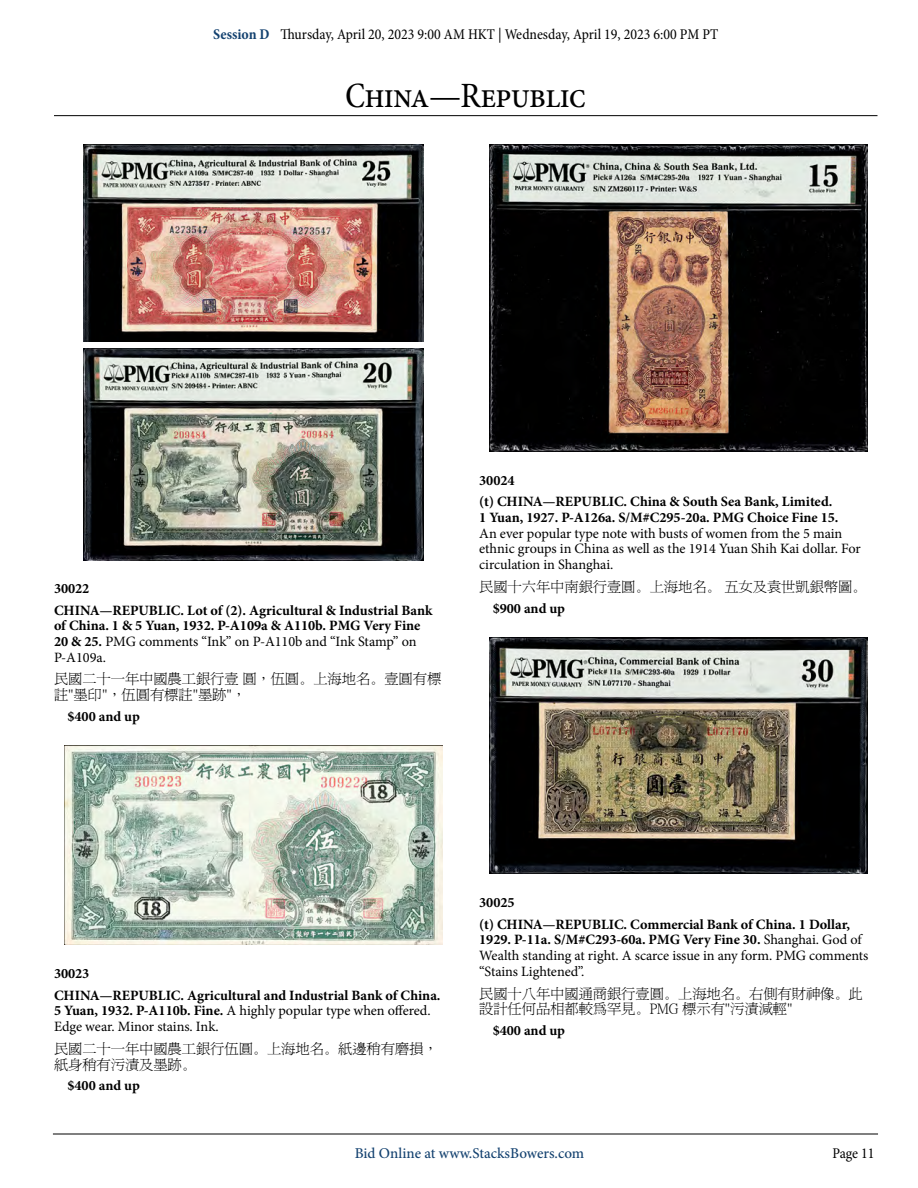
<style>
.page{position:relative;width:918px;height:1188px;background:#fff}
.page>*{position:absolute;margin:0;border:0;box-sizing:border-box;transform-origin:0 0}
._06_Section_Subhead{font:condensed 36px "Minion Pro";letter-spacing:-.025em;color:#000}
.t1{font:condensed 15px "Minion Pro";color:#000}
.t2{font:500 15px "Minion Pro";color:#144270}
.Body_Regular{font:14.25px/15.8px "Minion Pro";letter-spacing:-.005em;color:#000}
.Body_Regular-2{font:700 14.25px/15.5px "Minion Pro";letter-spacing:-.005em;color:#000}
.Body_Regular_Transla{font:14.25px/15.8px "P Ming Li U";letter-spacing:-.005em;color:#000}
.Est_Range_Regular{font:700 14.25px "Minion Pro";letter-spacing:-.005em;color:#000}
.Country{font:700 14.25px "Minion Pro";letter-spacing:-.005em;color:#000}
.s1{font-weight:700;color:#144270}
.s2{font-weight:400}
.s3{font-weight:700}
</style>
<div class="page">
<hr style="left:53px;top:1134px;width:825px;height:1px;background:#000">
<img style="left:83px;top:145px;width:340px;height:196px">
<img style="left:83px;top:348px;width:340px;height:212px">
<img style="left:64px;top:745px;width:378px;height:200px">
<img style="left:489px;top:145px;width:378px;height:306px">
<img style="left:489px;top:637px;width:378px;height:236px">
<hr style="left:54px;top:115px;width:824px;height:1px;background:#000">
<p class="t1" style="left:213px;top:24px;width:507px"><span class="s1">Session D</span> Thursday, April 20, 2023 9:00 AM HKT | Wednesday, April 19, 2023 6:00 PM PT</p>
<p class="_06_Section_Subhead" style="left:345px;top:72px;width:243px">China—Republic</p>
<p class="Country" style="left:54px;top:579px;width:37px">30022</p>
<p class="Body_Regular-2" style="left:54px;top:603px;width:380px">CHINA—REPUBLIC. Lot of (2). Agricultural &amp; Industrial Bank of China. 1 &amp; 5 Yuan, 1932. P-A109a &amp; A110b. PMG Very Fine 20 &amp; 25. <span class="s2">PMG comments “Ink” on P-A110b and “Ink Stamp” on P-A109a.</span></p>
<p class="Body_Regular_Transla" style="left:54px;top:671px;width:389px">民國二十一年中國農工銀行壹 圓，伍圓。上海地名。壹圓有標註"墨印"，伍圓有標註"墨跡"，</p>
<p class="Est_Range_Regular" style="left:67px;top:706px;width:74px">$400 and up</p>
<p class="Country" style="left:479px;top:470px;width:37px">30024</p>
<p class="Body_Regular" style="left:479px;top:494px;width:383px"><span class="s3">(t) CHINA—REPUBLIC. China &amp; South Sea Bank, Limited.<br>1 Yuan, 1927. P-A126a. S/M#C295-20a. PMG Choice Fine 15.<br></span>An ever popular type note with busts of women from the 5 main ethnic groups in China as well as the 1914 Yuan Shih Kai dollar. For circulation in Shanghai.</p>
<p class="Body_Regular_Transla" style="left:479px;top:579px;width:389px">民國十六年中南銀行壹圓。上海地名。 五女及袁世凱銀幣圖。</p>
<p class="Est_Range_Regular" style="left:493px;top:598px;width:74px">$900 and up</p>
<p class="Country" style="left:54px;top:963px;width:37px">30023</p>
<p class="Body_Regular-2" style="left:54px;top:987px;width:388px">CHINA—REPUBLIC. Agricultural and Industrial Bank of China.<br>5 Yuan, 1932. P-A110b. Fine. <span class="s2">A highly popular type when offered.<br>Edge wear. Minor stains. Ink.</span></p>
<p class="Body_Regular_Transla" style="left:54px;top:1041px;width:385px">民國二十一年中國農工銀行伍圓。上海地名。紙邊稍有磨損，紙身稍有污漬及墨跡。</p>
<p class="Est_Range_Regular" style="left:67px;top:1076px;width:74px">$400 and up</p>
<p class="Country" style="left:479px;top:892px;width:37px">30025</p>
<p class="Body_Regular" style="left:479px;top:916px;width:391px"><span class="s3">(t) CHINA—REPUBLIC. Commercial Bank of China. 1 Dollar, 1929. P-11a. S/M#C293-60a. PMG Very Fine 30.</span> Shanghai. God of Wealth standing at right. A scarce issue in any form. PMG comments “Stains Lightened”.</p>
<p class="Body_Regular_Transla" style="left:479px;top:985px;width:385px">民國十八年中國通商銀行壹圓。上海地名。右側有財神像。此設計任何品相都較為罕見。PMG 標示有"污漬減輕"</p>
<p class="Est_Range_Regular" style="left:493px;top:1020px;width:74px">$400 and up</p>
<p class="t2" style="left:355px;top:1143px;width:231px">Bid Online at www.StacksBowers.com</p>
<p class="t1" style="left:832px;top:1143px;width:44px">Page 11</p>
</div>
